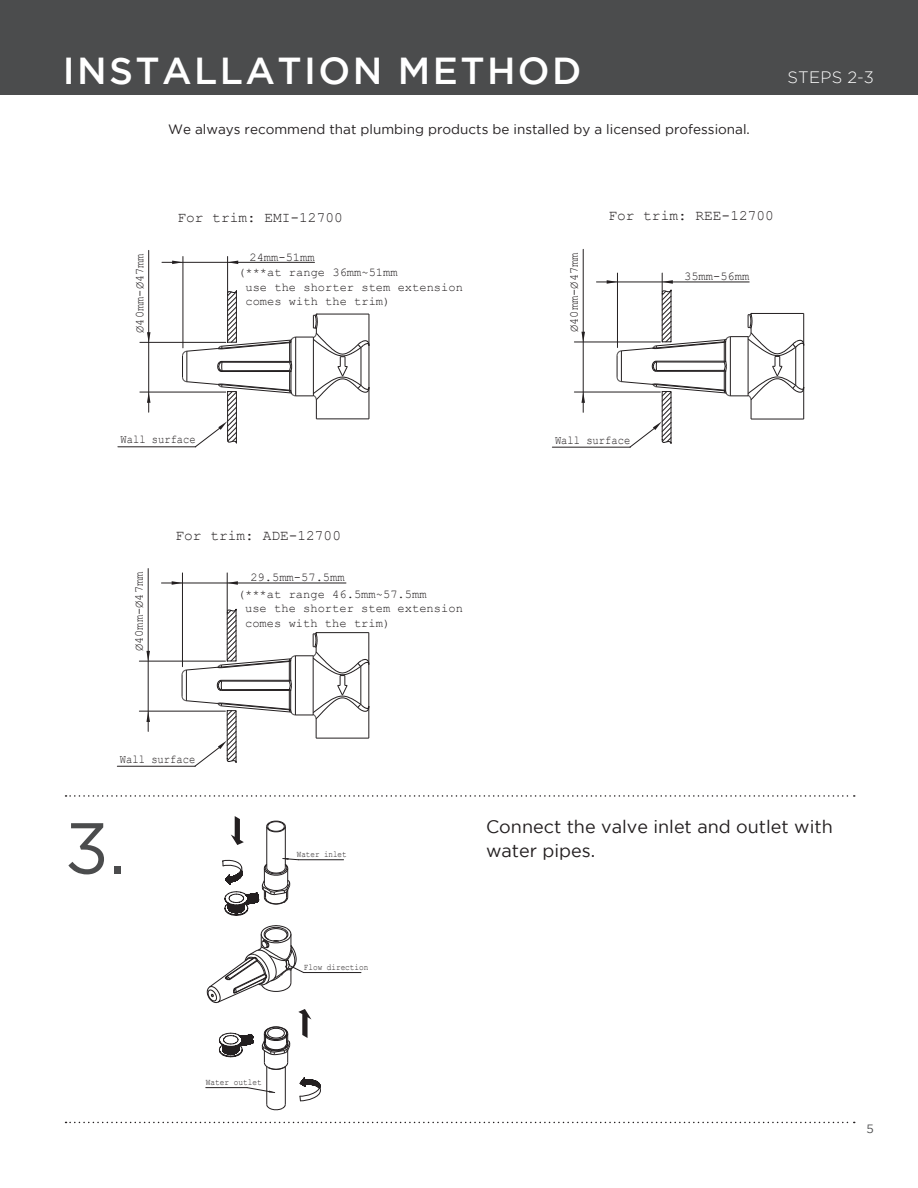
<style>
.page{position:relative;width:918px;height:1188px;background:#fff}
.page>*{position:absolute;margin:0;border:0;box-sizing:border-box;transform-origin:0 0}
.Installation_1{font:72px "Gotham";color:#4b4c4d}
.SS_標題{font:500 37.5px "Gotham";letter-spacing:.065em;color:#fff}
.Installation_內文{font:18px "Gotham";color:#231f20}
.t1{font:300 16.5px "Gotham";letter-spacing:.015em;color:#fff}
.t2{font:14.55px "Courier New";color:#231f20}
.t3{font:14.4px "Courier New";color:#231f20}
.t4{font:13.5px "Gotham";color:#231f20}
.t5{font:12.15px/16.4px "Courier New";color:#231f20}
.t6{font:12.15px "Courier New";color:#231f20;scale:.86 1}
.t7{font:12px/15.9px "Courier New";color:#231f20}
.t8{font:12px "Courier New";color:#231f20;scale:.87 1}
.t9{font:12px "Gotham";color:#4b4c4d}
.t10{font:9px "Courier New";color:#231f20;scale:.85 1}
.t11{font:9px "Courier New";color:#231f20;scale:.86 1}
.t12{font:9px "Courier New";color:#231f20;scale:.83 1}
</style>
<div class="page">
<div style="left:0;top:0;width:918px;height:94px;background:#4b4c4d"></div>
<svg style="left:66px;top:795px;width:789px;height:2px"></svg>
<svg style="left:66px;top:816px;width:789px;height:308px"></svg>
<svg style="left:172px;top:261px;width:11px;height:3px"></svg>
<svg style="left:228px;top:261px;width:10px;height:3px"></svg>
<hr style="left:162px;top:262px;width:153px;height:1px;background:#231f20">
<hr style="left:227px;top:257px;width:1px;height:36px;background:#231f20">
<hr style="left:183px;top:257px;width:1px;height:91px;background:#231f20">
<svg style="left:182px;top:290px;width:188px;height:157px"></svg>
<hr style="left:118px;top:447px;width:78px;height:1px;background:#231f20">
<svg style="left:147px;top:393px;width:4px;height:10px"></svg>
<svg style="left:147px;top:332px;width:4px;height:10px"></svg>
<hr style="left:148px;top:250px;width:1px;height:162px;background:#231f20">
<hr style="left:140px;top:392px;width:86px;height:1px;background:#231f20">
<hr style="left:140px;top:342px;width:86px;height:1px;background:#231f20">
<hr style="left:596px;top:282px;width:153px;height:1px;background:#231f20">
<svg style="left:607px;top:273px;width:197px;height:175px"></svg>
<hr style="left:552px;top:447px;width:78px;height:1px;background:#231f20">
<svg style="left:581px;top:393px;width:4px;height:10px"></svg>
<svg style="left:581px;top:332px;width:4px;height:10px"></svg>
<hr style="left:583px;top:249px;width:1px;height:163px;background:#231f20">
<hr style="left:574px;top:392px;width:86px;height:1px;background:#231f20">
<hr style="left:574px;top:342px;width:86px;height:1px;background:#231f20">
<hr style="left:369px;top:633px;width:1px;height:105px;background:#231f20">
<svg style="left:172px;top:581px;width:10px;height:4px"></svg>
<svg style="left:228px;top:581px;width:10px;height:4px"></svg>
<hr style="left:161px;top:583px;width:185px;height:1px;background:#231f20">
<hr style="left:227px;top:573px;width:1px;height:38px;background:#231f20">
<hr style="left:182px;top:573px;width:1px;height:94px;background:#231f20">
<svg style="left:182px;top:608px;width:187px;height:159px"></svg>
<hr style="left:117px;top:766px;width:78px;height:1px;background:#231f20">
<svg style="left:146px;top:712px;width:4px;height:10px"></svg>
<svg style="left:146px;top:651px;width:4px;height:10px"></svg>
<hr style="left:148px;top:569px;width:1px;height:162px;background:#231f20">
<hr style="left:139px;top:711px;width:86px;height:1px;background:#231f20">
<hr style="left:139px;top:661px;width:86px;height:1px;background:#231f20">
<p class="SS_標題" style="left:63px;top:50px;width:520px">INSTALLATION METHOD</p>
<p class="t4" style="left:168px;top:122px;width:583px">We always recommend that plumbing products be installed by a licensed professional.</p>
<p class="t1" style="left:787px;top:68px;width:88px">STEPS 2-3</p>
<p class="t3" style="left:178px;top:208px;width:167px">For trim: EMI-12700</p>
<p class="t5" style="left:131px;top:333px;width:81px;rotate:-90deg">Ø40mm-Ø47mm</p>
<p class="t7" style="left:238px;top:248px;width:161px;text-indent:11px">24mm-51mm<br>(***at range 36mm~51mm</p>
<p class="t7" style="left:245px;top:280px;width:219px;line-height:14.4px">use the shorter stem extension comes with the trim)</p>
<p class="t5" style="left:566px;top:332px;width:81px;rotate:-90deg">Ø40mm-Ø47mm</p>
<p class="t2" style="left:608px;top:207px;width:167px">For trim: REE-12700</p>
<p class="t5" style="left:684px;top:268px;width:67px">35mm-56mm</p>
<p class="t8" style="left:121px;top:432px;width:88px">Wall surface</p>
<p class="t2" style="left:176px;top:526px;width:167px">For trim: ADE-12700</p>
<p class="t5" style="left:130px;top:651px;width:81px;rotate:-90deg">Ø40mm-Ø47mm</p>
<p class="t5" style="left:238px;top:569px;width:190px;text-indent:12px">29.5mm-57.5mm<br>(***at range 46.5mm~57.5mm</p>
<p class="t5" style="left:245px;top:601px;width:219px;line-height:14.5px">use the shorter stem extension comes with the trim)</p>
<p class="t6" style="left:555px;top:432px;width:89px">Wall surface</p>
<p class="t6" style="left:120px;top:751px;width:89px">Wall surface</p>
<p class="Installation_1" style="left:65px;top:808px;width:63px">3.</p>
<p class="Installation_內文" style="left:486px;top:817px;width:348px">Connect the valve inlet and outlet with</p>
<p class="t12" style="left:297px;top:849px;width:61px">Water inlet</p>
<p class="Installation_內文" style="left:486px;top:841px;width:111px">water pipes.</p>
<p class="t10" style="left:304px;top:962px;width:77px">Flow direction</p>
<p class="t11" style="left:206px;top:1077px;width:67px">Water outlet</p>
<p class="t9" style="left:867px;top:1122px;width:9px">5</p>
</div>
